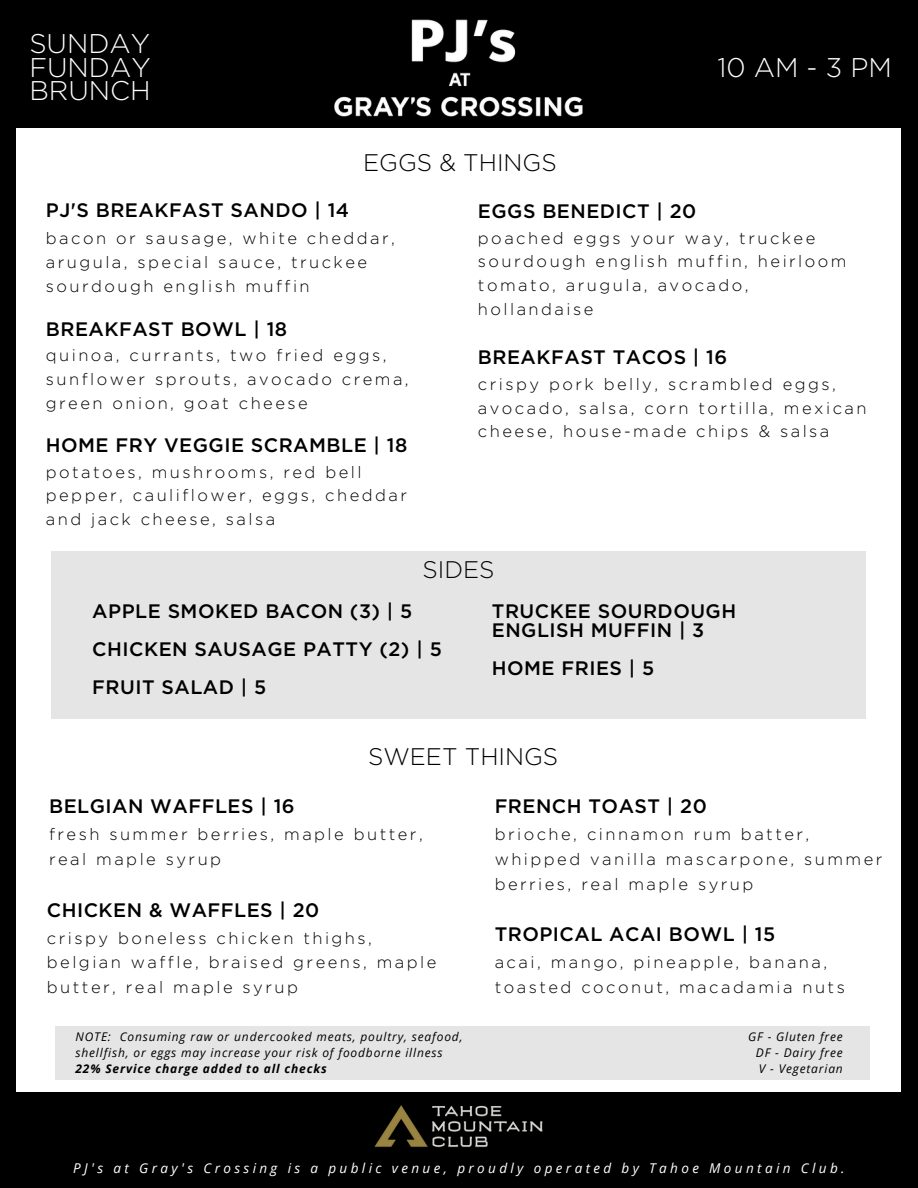
<style>
.page{position:relative;width:918px;height:1188px;background:#000}
.page>*{position:absolute;margin:0;border:0;box-sizing:border-box;transform-origin:0 0}
.t1{font:300 27px/23.7px "Gotham";color:#fff;text-align:justify}
.t2{font:300 24px "Gotham";color:#000}
.t3{font:500 19.5px/38.2px "Gotham";letter-spacing:.025em;color:#000}
.t4{font:300 16.5px/23.7px "Gotham";letter-spacing:.15em;color:#000}
.t5{font:italic 13.5px "Open Sans";letter-spacing:.25em;color:#fff}
.t6{font:italic 12px/16px "Open Sans";letter-spacing:.07em;color:#000}
.t7{font:italic 700 12px "Open Sans";letter-spacing:.07em;color:#000}
</style>
<div class="page">
<div style="left:16px;top:16px;width:884px;height:1075px;background:#fff"></div>
<div style="left:0;top:0;width:918px;height:127px;background:#000"></div>
<img style="left:374px;top:1105px;width:169px;height:43px">
<div style="left:56px;top:1026px;width:814px;height:54px;background:#e5e5e5"></div>
<img style="left:334px;top:19px;width:249px;height:98px">
<div style="left:52px;top:551px;width:814px;height:168px;background:#e5e5e5"></div>
<h1 class="t1" style="left:29px;top:33px;width:123px">SUNDAY FUNDAY BRUNCH</h1>
<h2 class="t2" style="left:363px;top:152px;width:195px">EGGS &amp; THINGS</h2>
<h1 class="t1" style="left:717px;top:57px;width:176px">10AM-3PM</h1>
<p class="t3" style="left:46px;top:192px;width:305px">PJ'S BREAKFAST SANDO | 14</p>
<p class="t4" style="left:46px;top:228px;width:351px">bacon or sausage, white cheddar, arugula, special sauce, truckee sourdough english muffin</p>
<p class="t3" style="left:46px;top:311px;width:243px">BREAKFAST BOWL | 18</p>
<p class="t4" style="left:46px;top:345px;width:364px">quinoa, currants, two fried eggs, sunflower sprouts, avocado crema, green onion, goat cheese</p>
<p class="t3" style="left:46px;top:427px;width:363px">HOME FRY VEGGIE SCRAMBLE | 18</p>
<p class="t4" style="left:46px;top:461px;width:363px">potatoes, mushrooms, red bell pepper, cauliflower, eggs, cheddar and jack cheese, salsa</p>
<p class="t3" style="left:478px;top:193px;width:220px">EGGS BENEDICT | 20</p>
<p class="t4" style="left:478px;top:227px;width:370px">poached eggs your way, truckee sourdough english muffin, heirloom tomato, arugula, avocado, hollandaise</p>
<p class="t3" style="left:478px;top:339px;width:251px">BREAKFAST TACOS | 16</p>
<p class="t4" style="left:478px;top:373px;width:390px">crispy pork belly, scrambled eggs, avocado, salsa, corn tortilla, mexican cheese, house-made chips &amp; salsa</p>
<h2 class="t2" style="left:422px;top:559px;width:74px">SIDES</h2>
<p class="t3" style="left:492px;top:602px;width:246px;line-height:19.2px">TRUCKEE SOURDOUGH<br>ENGLISH MUFFIN | 3</p>
<p class="t3" style="left:492px;top:650px;width:164px">HOME FRIES | 5</p>
<p class="t3" style="left:92px;top:593px;width:351px">APPLE SMOKED BACON (3) | 5<br>CHICKEN SAUSAGE PATTY (2) | 5<br>FRUIT SALAD | 5</p>
<h2 class="t2" style="left:368px;top:746px;width:192px">SWEET THINGS</h2>
<p class="t3" style="left:49px;top:788px;width:247px">BELGIAN WAFFLES | 16</p>
<p class="t4" style="left:49px;top:823px;width:375px;line-height:24.8px">fresh summer berries, maple butter, real maple syrup</p>
<p class="t3" style="left:495px;top:788px;width:214px">FRENCH TOAST | 20</p>
<p class="t4" style="left:495px;top:823px;width:389px;line-height:24.8px">brioche, cinnamon rum batter, whipped vanilla mascarpone, summer berries, real maple syrup</p>
<p class="t3" style="left:47px;top:892px;width:274px">CHICKEN &amp; WAFFLES | 20</p>
<p class="t4" style="left:47px;top:926px;width:391px;line-height:24.8px">crispy boneless chicken thighs, belgian waffle, braised greens, maple butter, real maple syrup</p>
<p class="t3" style="left:495px;top:917px;width:282px">TROPICAL ACAI BOWL | 15</p>
<p class="t4" style="left:495px;top:951px;width:352px;line-height:24.8px">acai, mango, pineapple, banana, toasted coconut, macadamia nuts</p>
<p class="t6" style="left:75px;top:1028px;width:389px">NOTE: Consuming raw or undercooked meats, poultry, seafood, shellfish, or eggs may increase your risk of foodborne illness</p>
<p class="t7" style="left:75px;top:1060px;width:253px">22% Service charge added to all checks</p>
<p class="t6" style="left:756px;top:1028px;width:88px;text-align:justify;text-indent:-8px">GF - Gluten free DF - Dairy free V - Vegetarian</p>
<p class="t5" style="left:73px;top:1159px;width:773px">PJ's at Gray's Crossing is a public venue, proudly operated by Tahoe Mountain Club.</p>
</div>
